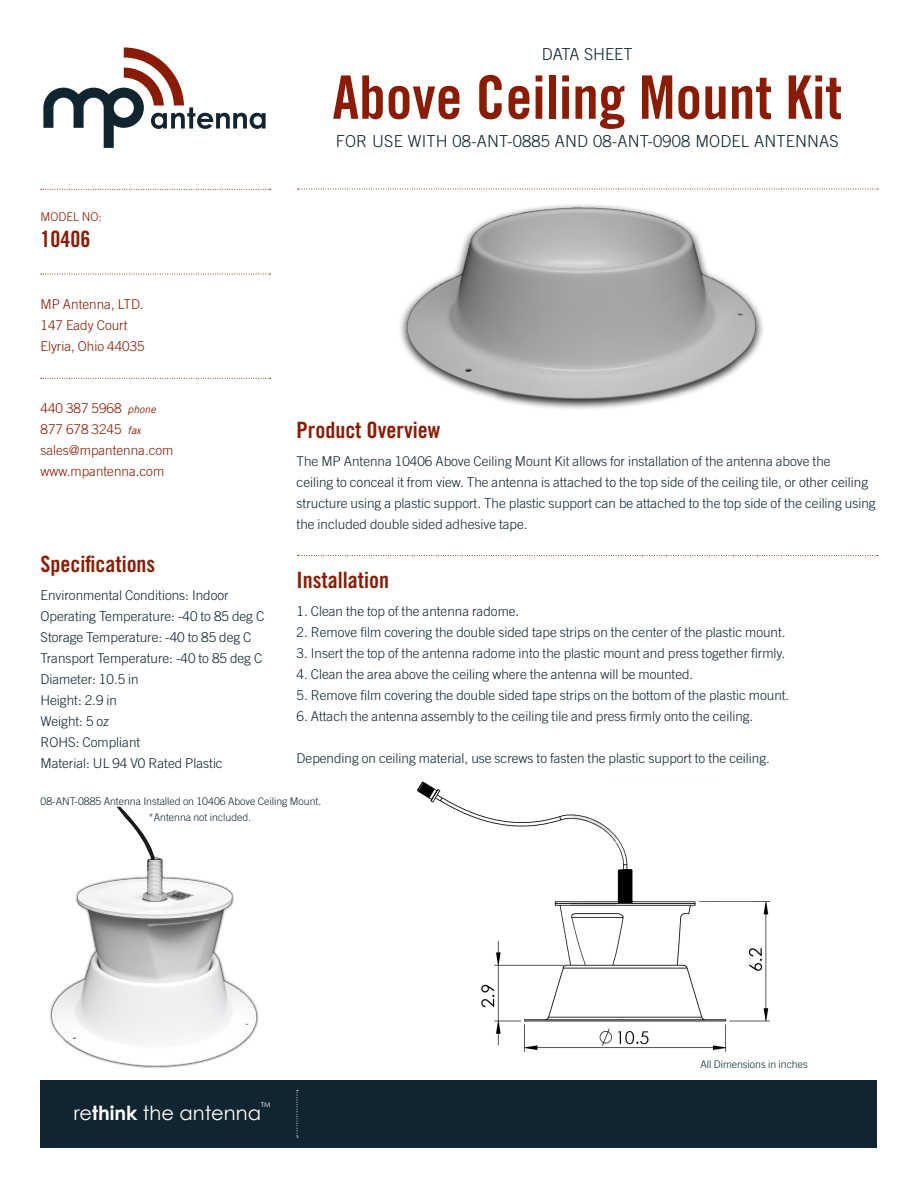
<style>
.page{position:relative;width:918px;height:1188px;background:#fff}
.page>*{position:absolute;margin:0;border:0;box-sizing:border-box;transform-origin:0 0}
.Head_Big{font:60px "Trade Gothic Bold Cond Twenty";color:#891c02}
.Subhead{font:22.5px "Trade Gothic Bold Cond Twenty";color:#891c02}
.Model_No_2{font:22.5px "Trade Gothic Bold Cond Twenty";color:#891c02}
.t1{font:19.5px "Century Gothic";color:#fff}
.Head_Small_2{font:300 16.5px "Trade Gothic";letter-spacing:.01em;color:#112530}
.Head_Small{font:300 16.5px "Trade Gothic";color:#112530}
.Text{font:300 13.5px/21px "Trade Gothic";color:#112530}
.Side_Text{font:300 13.5px "Trade Gothic";color:#891c02}
.Model_No_1{font:300 12px "Trade Gothic";color:#891c02}
.Text-2{font:300 10.5px "Trade Gothic";color:#112530}
.t2{font:7.05px "Century Gothic";color:#fff}
.s1{font-weight:400;font-style:italic;font-size:10.5px}
.s2{font-weight:700}
</style>
<div class="page">
<div style="left:40px;top:1080px;width:838px;height:68px;background:#112530"></div>
<svg style="left:43px;top:47px;width:223px;height:101px"></svg>
<svg style="left:297px;top:1099px;width:1px;height:39px"></svg>
<svg style="left:297px;top:555px;width:581px;height:1px"></svg>
<svg style="left:297px;top:189px;width:581px;height:1px"></svg>
<svg style="left:41px;top:189px;width:230px;height:1px"></svg>
<svg style="left:41px;top:274px;width:230px;height:1px"></svg>
<svg style="left:41px;top:378px;width:230px;height:1px"></svg>
<img style="left:381px;top:188px;width:401px;height:221px">
<img style="left:50px;top:806px;width:249px;height:292px">
<img style="left:416px;top:781px;width:354px;height:271px">
<p class="Model_No_1" style="left:40px;top:210px;width:63px">MODEL NO:</p>
<p class="Model_No_2" style="left:40px;top:225px;width:51px">10406</p>
<p class="Side_Text" style="left:40px;top:296px;width:105px">MP Antenna, LTD.</p>
<p class="Side_Text" style="left:40px;top:317px;width:89px">147 Eady Court</p>
<p class="Side_Text" style="left:40px;top:338px;width:106px">Elyria, Ohio 44035</p>
<p class="Side_Text" style="left:40px;top:400px;width:117px">440 387 5968 <span class="s1">phone</span></p>
<p class="Side_Text" style="left:40px;top:421px;width:102px">877 678 3245 <span class="s1">fax</span></p>
<p class="Side_Text" style="left:40px;top:442px;width:135px">sales@mpantenna.com</p>
<p class="Side_Text" style="left:40px;top:463px;width:125px">www.mpantenna.com</p>
<p class="Head_Small" style="left:542px;top:45px;width:92px">DATA SHEET</p>
<p class="Head_Big" style="left:332px;top:61px;width:511px">Above Ceiling Mount Kit</p>
<p class="Head_Small_2" style="left:336px;top:132px;width:504px">FOR USE WITH 08-ANT-0885 AND 08-ANT-0908 MODEL ANTENNAS</p>
<p class="Subhead" style="left:297px;top:417px;width:145px">Product Overview</p>
<p class="Text" style="left:297px;top:451px;width:581px">The MP Antenna 10406 Above Ceiling Mount Kit allows for installation of the antenna above the<br>ceiling to conceal it from view. The antenna is attached to the top side of the ceiling tile, or other ceiling structure using a plastic support. The plastic support can be attached to the top side of the ceiling using the included double sided adhesive tape.</p>
<p class="Subhead" style="left:40px;top:551px;width:116px">Specifications</p>
<p class="Text" style="left:40px;top:585px;width:190px">Environmental Conditions: Indoor</p>
<p class="Text" style="left:40px;top:606px;width:225px">Operating Temperature: -40 to 85 deg C</p>
<p class="Text" style="left:40px;top:627px;width:213px">Storage Temperature: -40 to 85 deg C</p>
<p class="Text" style="left:40px;top:648px;width:223px">Transport Temperature: -40 to 85 deg C</p>
<p class="Text" style="left:40px;top:669px;width:100px">Diameter: 10.5 in</p>
<p class="Text" style="left:40px;top:690px;width:78px">Height: 2.9 in</p>
<p class="Text" style="left:40px;top:711px;width:70px">Weight: 5 oz</p>
<p class="Text" style="left:40px;top:732px;width:101px">ROHS: Compliant</p>
<p class="Text" style="left:40px;top:753px;width:184px">Material: UL 94 V0 Rated Plastic</p>
<p class="Subhead" style="left:297px;top:566px;width:94px">Installation</p>
<p class="Text" style="left:297px;top:600px;width:224px">1. Clean the top of the antenna radome.</p>
<p class="Text" style="left:297px;top:621px;width:491px">2. Remove film covering the double sided tape strips on the center of the plastic mount.</p>
<p class="Text" style="left:297px;top:642px;width:490px">3. Insert the top of the antenna radome into the plastic mount and press together firmly.</p>
<p class="Text" style="left:297px;top:663px;width:398px">4. Clean the area above the ceiling where the antenna will be mounted.</p>
<p class="Text" style="left:297px;top:684px;width:494px">5. Remove film covering the double sided tape strips on the bottom of the plastic mount.</p>
<p class="Text" style="left:297px;top:705px;width:458px">6. Attach the antenna assembly to the ceiling tile and press firmly onto the ceiling.</p>
<p class="Text" style="left:297px;top:747px;width:475px">Depending on ceiling material, use screws to fasten the plastic support to the ceiling.</p>
<p class="Text-2" style="left:40px;top:795px;width:282px">08-ANT-0885 Antenna Installed on 10406 Above Ceiling Mount.</p>
<p class="Text-2" style="left:149px;top:811px;width:104px">*Antenna not included.</p>
<p class="t2" style="left:261px;top:1101px;width:11px">TM</p>
<p class="t1" style="left:74px;top:1102px;width:189px">re<span class="s2">think</span> the antenna</p>
<p class="Text-2" style="left:700px;top:1058px;width:109px">All Dimensions in inches</p>
</div>
